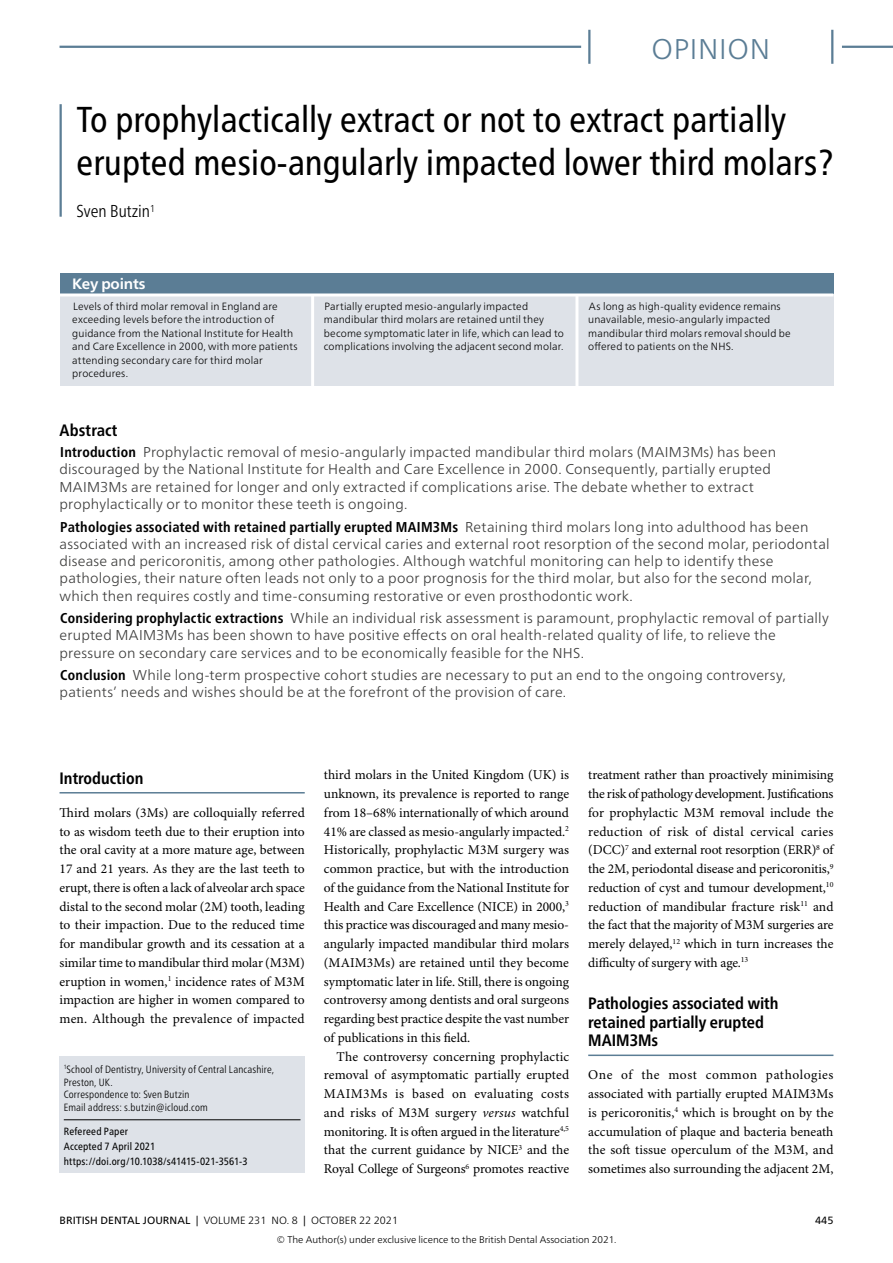
<style>
.page{position:relative;width:893px;height:1263px;background:#fff}
.page>*{position:absolute;margin:0;border:0;box-sizing:border-box;transform-origin:0 0}
.Title_3_Cnd_24pt{font:condensed 36px/43.2px "Frutiger Neue LT Pro";color:#000}
.t1{font:28.5px "Frutiger Neue LT Pro Light 2";letter-spacing:.025em;color:#5b7d95}
.Author_1{font:300 condensed 17.25px "Frutiger Neue LT Pro";color:#000}
.SectionHeading_1_MSS{font:700 condensed 16.5px/18.8px "Frutiger Neue LT Pro";color:#000}
.Abstract_Heading_MSS{font:700 condensed 16.5px "Frutiger Neue LT Pro";letter-spacing:.01em;color:#000}
.Key_Points_Heading_x{font:700 15px "Frutiger Neue LT Pro";letter-spacing:-.01em;color:#fff}
.t2{font:14.25px/17.2px "Frutiger Neue LT Pro Light 2";letter-spacing:.015em;color:#3a3a39}
.t3{font:300 14.25px/17.2px "Frutiger Neue LT Pro";letter-spacing:.015em;color:#3a3a39}
.Para_9pt_justified_1{font:13.5px/18.8px "Minion Pro";color:#000;text-align:justify}
.Para_9pt_justified{font:13.5px/18.8px "Minion Pro";letter-spacing:-.005em;color:#000;text-align:justify}
.t4{font:10.5px/13.5px "Frutiger Neue LT Pro Light 2";letter-spacing:.015em;color:#000}
.NoXML_Biography_MSS{font:300 condensed 10.5px/12.8px "Frutiger Neue LT Pro";letter-spacing:.015em;color:#000}
.NoXML_article_detail{font:condensed 10.5px "Frutiger Neue LT Pro";letter-spacing:.015em;color:#000}
.t5{font:10.5px "Frutiger Neue LT Pro";letter-spacing:.005em;color:#000}
.t6{font:9.75px "Frutiger Neue LT Pro Light 2";color:#000}
.s1{font-family:"Frutiger Neue LT Pro";font-weight:300}
.s2{font-family:"Frutiger Neue LT Pro";font-weight:700;font-stretch:condensed;color:#000}
.s3{font-weight:700;font-stretch:condensed;color:#000}
.s4{font-family:"Frutiger Neue LT Pro Light 2";font-weight:400}
.s5{font-style:italic}
.s6{font-family:"Frutiger Neue LT Pro Light 2"}
</style>
<div class="page">
<div style="left:60px;top:273px;width:773px;height:112px;background:#dee2e8"></div>
<hr style="left:60px;top:104px;width:2px;height:113px;background:#5b7d95">
<hr style="left:60px;top:792px;width:245px;height:1px;background:#5b7d95">
<hr style="left:588px;top:1054px;width:245px;height:2px;background:#5b7d95">
<div style="left:60px;top:273px;width:773px;height:20px;background:#5b7d95"></div>
<hr style="left:60px;top:293px;width:773px;height:3px;background:#fff">
<div style="left:60px;top:1056px;width:245px;height:117px;background:#dee2e8"></div>
<hr style="left:64px;top:1119px;width:236px;height:1px;background:#000">
<hr style="left:311px;top:295px;width:3px;height:97px;background:#fff">
<hr style="left:575px;top:295px;width:3px;height:97px;background:#fff">
<hr style="left:60px;top:46px;width:521px;height:2px;background:#5b7d95">
<hr style="left:842px;top:46px;width:51px;height:2px;background:#5b7d95">
<hr style="left:588px;top:30px;width:2px;height:34px;background:#5b7d95">
<hr style="left:831px;top:30px;width:2px;height:34px;background:#5b7d95">
<h2 class="t1" style="left:651px;top:32px;width:120px">OPINION</h2>
<p class="Title_3_Cnd_24pt" style="left:77px;top:98px;width:758px">To prophylactically extract or not to extract partially erupted mesio-angularly impacted lower third molars?</p>
<p class="Author_1" style="left:77px;top:201px;width:80px">Sven Butzin<sup>1</sup></p>
<p class="Key_Points_Heading_x" style="left:72px;top:275px;width:75px">Key points</p>
<p class="t4" style="left:72px;top:300px;width:227px">Levels of third molar removal in England are exceeding levels before the introduction of guidance from the National Institute for Health and Care Excellence in 2000, with more patients attending secondary care for third molar procedures.</p>
<p class="t4" style="left:324px;top:300px;width:241px">Partially erupted mesio-angularly impacted mandibular third molars are retained until they become symptomatic later in life, which can lead to complications involving the adjacent second molar.</p>
<p class="t4" style="left:588px;top:300px;width:204px">As long as high-quality evidence remains unavailable, mesio-angularly impacted mandibular third molars removal should be <span class="s1">offered to patients on the NHS.</span></p>
<p class="Abstract_Heading_MSS" style="left:60px;top:420px;width:59px">Abstract</p>
<p class="t2" style="left:60px;top:444px;width:718px"><span class="s2">Introduction</span> Prophylactic removal of mesio-angularly impacted mandibular third molars (MAIM3Ms) has been discouraged by the National Institute for Health and Care Excellence in 2000. Consequently, partially erupted MAIM3Ms are retained for longer and only extracted if complications arise. The debate whether to extract prophylactically or to monitor these teeth is ongoing.</p>
<p class="t2" style="left:60px;top:518px;width:772px"><span class="s2">Pathologies associated with retained partially erupted MAIM3Ms</span> Retaining third molars long into adulthood has been associated with an increased risk of distal cervical caries and external root resorption of the second molar, periodontal disease and pericoronitis, among other pathologies. Although watchful monitoring can help to identify these pathologies, their nature often leads not only to a poor prognosis for the third molar, but also for the second molar, which then requires costly and time-consuming restorative or even prosthodontic work.</p>
<p class="t3" style="left:60px;top:609px;width:771px"><span class="s3">Considering prophylactic extractions</span> <span class="s4">While an individual risk assessment is paramount, prophylactic removal of partially </span>erupted MAIM3Ms has been shown to have positive effects on oral health-related quality of life, to relieve the pressure on secondary care services and to be economically feasible for the NHS.</p>
<p class="t2" style="left:60px;top:667px;width:728px"><span class="s2">Conclusion</span> While long‑term prospective cohort studies are necessary to put an end to the ongoing controversy, patients’ needs and wishes should be at the forefront of the provision of care.</p>
<p class="SectionHeading_1_MSS" style="left:60px;top:768px;width:85px">Introduction</p>
<p class="Para_9pt_justified_1" style="left:60px;top:804px;width:247px">Third molars (3Ms) are colloquially referred to as wisdom teeth due to their eruption into the oral cavity at a more mature age, between 17 and 21 years. As they are the last teeth to erupt, there is often a lack of alveolar arch space distal to the second molar (2M) tooth, leading to their impaction. Due to the reduced time for mandibular growth and its cessation at a similar time to mandibular third molar (M3M) eruption in women,<sup>1</sup> incidence rates of M3M impaction are higher in women compared to men. Although the prevalence of impacted</p>
<p class="NoXML_Biography_MSS" style="left:64px;top:1063px;width:212px"><sup>1</sup>School of Dentistry, University of Central Lancashire, Preston, UK.<br>Correspondence to: Sven Butzin<br>Email address: s.butzin@icloud.com</p>
<p class="NoXML_article_detail" style="left:64px;top:1125px;width:66px">Refereed Paper</p>
<p class="NoXML_article_detail" style="left:64px;top:1140px;width:93px">Accepted 7 April 2021</p>
<p class="NoXML_article_detail" style="left:64px;top:1155px;width:185px">https://doi.org/10.1038/s41415-021-3561-3</p>
<p class="Para_9pt_justified_1" style="left:324px;top:766px;width:247px">third molars in the United Kingdom (UK) is unknown, its prevalence is reported to range from 18–68% internationally of which around 41% are classed as mesio-angularly impacted.<sup>2<br></sup>Historically, prophylactic M3M surgery was common practice, but with the introduction of the guidance from the National Institute for Health and Care Excellence (NICE) in 2000,<sup>3 </sup>this practice was discouraged and many mesio&shy;angularly impacted mandibular third molars (MAIM3Ms) are retained until they become symptomatic later in life. Still, there is ongoing controversy among dentists and oral surgeons regarding best practice despite the vast number of publications in this field.</p>
<p class="Para_9pt_justified" style="left:324px;top:1047px;width:247px;text-indent:13px">The controversy concerning prophylactic removal of asymptomatic partially erupted MAIM3Ms is based on evaluating costs and risks of M3M surgery <span class="s5">versus</span> watchful monitoring. It is often argued in the literature<sup>4,5 </sup>that the current guidance by NICE<sup>3</sup> and the Royal College of Surgeons<sup>6</sup> promotes reactive</p>
<p class="Para_9pt_justified" style="left:588px;top:766px;width:247px">treatment rather than proactively minimising the risk of pathology development. Justifications for prophylactic M3M removal include the reduction of risk of distal cervical caries (DCC)<sup>7</sup> and external root resorption (ERR)<sup>8</sup> of the 2M, periodontal disease and pericoronitis,<sup>9 </sup>reduction of cyst and tumour development,<sup>10 </sup>reduction of mandibular fracture risk<sup>11</sup> and the fact that the majority of M3M surgeries are merely delayed,<sup>12</sup> which in turn increases the difficulty of surgery with age.<sup>13</sup></p>
<p class="SectionHeading_1_MSS" style="left:588px;top:993px;width:192px">Pathologies associated with retained partially erupted<br>MAIM3Ms</p>
<p class="Para_9pt_justified_1" style="left:588px;top:1066px;width:247px">One of the most common pathologies associated with partially erupted MAIM3Ms is pericoronitis,<sup>4</sup> which is brought on by the accumulation of plaque and bacteria beneath the soft tissue operculum of the M3M, and sometimes also surrounding the adjacent 2M,</p>
<p class="t5" style="left:60px;top:1214px;width:267px">BRITISH DENTAL JOURNAL | <span class="s6">VOLUME 231 NO. 8</span> | <span class="s6">Octo</span></p>
<p class="t4" style="left:339px;top:1214px;width:61px">ber 22 2021</p>
<p class="t5" style="left:815px;top:1214px;width:20px">445</p>
<p class="t6" style="left:276px;top:1234px;width:342px">© The Author(s) under exclusive licence to the British Dental Association 2021.</p>
</div>
